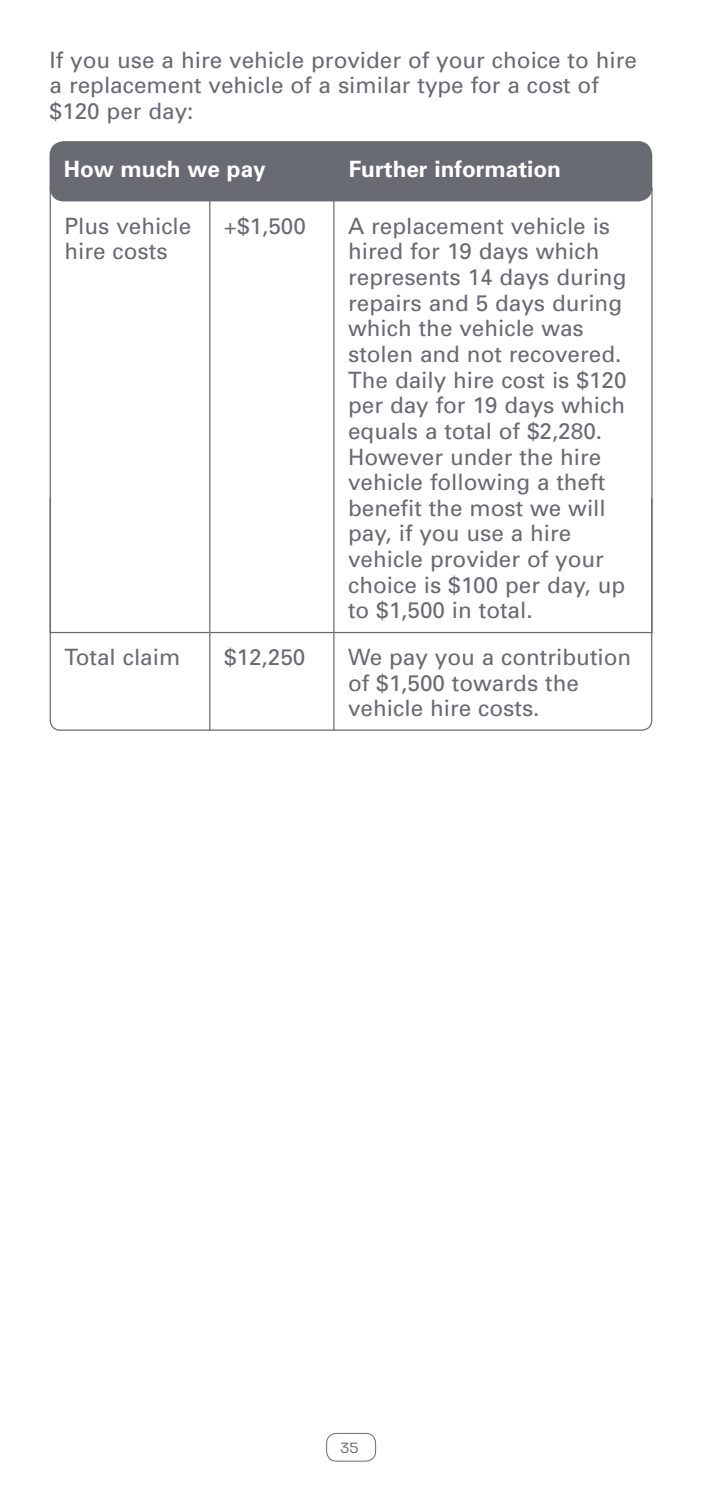
<style>
.page{position:relative;width:702px;height:1489px;background:#fff}
.page>*{position:absolute;margin:0;border:0;box-sizing:border-box;transform-origin:0 0}
.t1{font:22.5px/25.8px "Univers";color:#696b73}
.t2{font:700 22.5px "Univers";color:#fff}
.t3{font:300 17.5px "V Paralucent";color:#696b73}
</style>
<div class="page">
<hr style="left:50px;top:187px;width:1px;height:445px;background:#696b73">
<hr style="left:209px;top:187px;width:1px;height:445px;background:#696b73">
<hr style="left:333px;top:187px;width:1px;height:445px;background:#696b73">
<hr style="left:651px;top:187px;width:1px;height:445px;background:#696b73">
<div style="left:50px;top:141px;width:602px;height:60px;background:#696b73;border-radius:14px"></div>
<svg style="left:49px;top:496px;width:604px;height:235px"></svg>
<div style="left:326px;top:1432px;width:50px;height:29px;border:1px solid #696b73;border-radius:10px"></div>
<p class="t1" style="left:50px;top:47px;width:589px">If you use a hire vehicle provider of your choice to hire a replacement vehicle of a similar type for a cost of $120 per day:</p>
<p class="t2" style="left:64px;top:155px;width:203px">How much we pay</p>
<p class="t2" style="left:349px;top:155px;width:214px">Further information</p>
<p class="t1" style="left:64px;top:212px;width:128px">Plus vehicle hire costs</p>
<p class="t1" style="left:224px;top:212px;width:83px">+$1,500</p>
<p class="t1" style="left:348px;top:212px;width:280px">A replacement vehicle is hired for 19 days which represents 14 days during repairs and 5 days during which the vehicle was stolen and not recovered.<br>The daily hire cost is $120 per day for 19 days which equals a total of $2,280.<br>However under the hire vehicle following a theft benefit the most we will pay, if you use a hire vehicle provider of your choice is $100 per day, up to $1,500 in total.</p>
<p class="t1" style="left:64px;top:643px;width:117px">Total claim</p>
<p class="t1" style="left:224px;top:643px;width:83px">$12,250</p>
<p class="t1" style="left:348px;top:643px;width:284px">We pay you a contribution of $1,500 towards the vehicle hire costs.</p>
<p class="t3" style="left:340px;top:1438px;width:19px">35</p>
</div>
